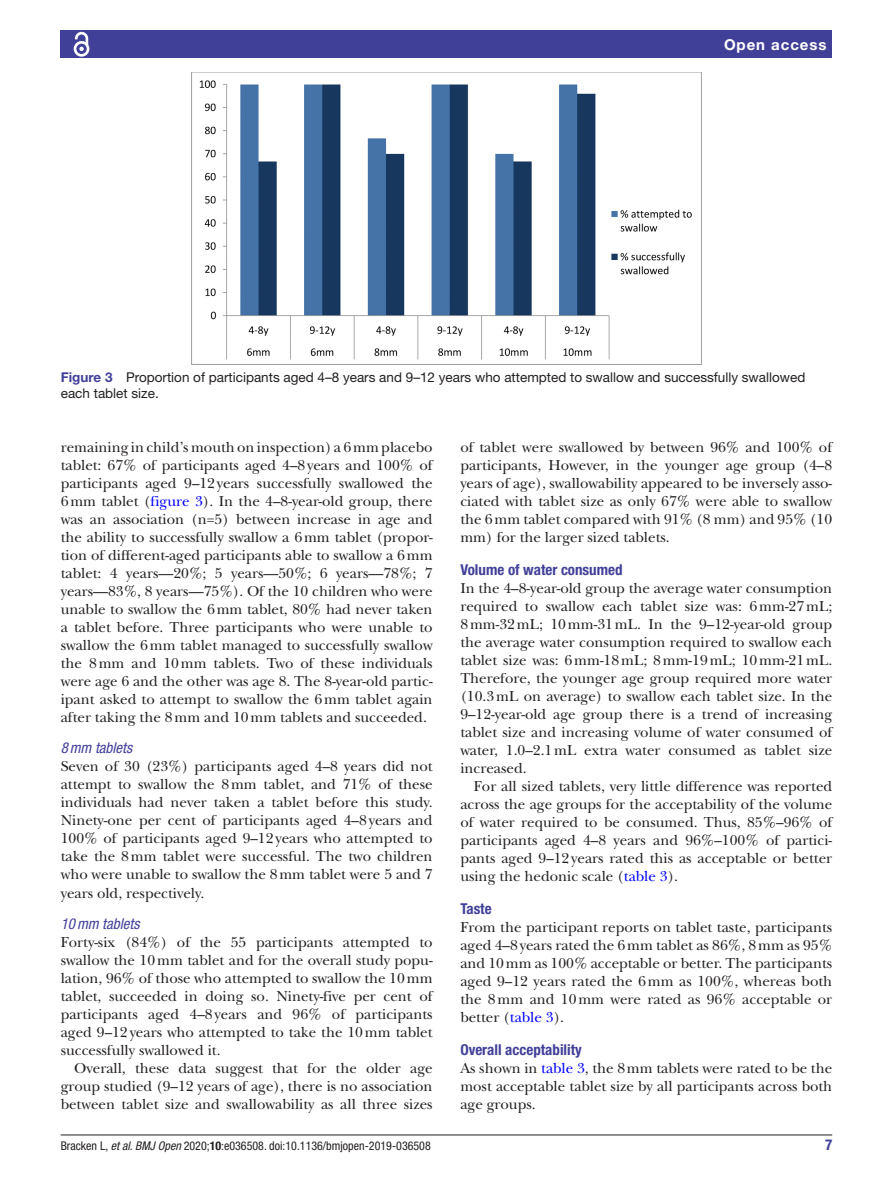
<style>
.page{position:relative;width:893px;height:1191px;background:#fff}
.page>*{position:absolute;margin:0;border:0;box-sizing:border-box;transform-origin:0 0}
.t1{font:15px/18px "New Baskerville";color:#231f20;text-align:justify}
.t2{font:700 condensed 15px "Helvetica Neue LT Std";color:#414099}
.t3{font:italic condensed 15px "Helvetica Neue LT Std";color:#414099}
.t4{font:700 15px "Helvetica Neue LT Std";letter-spacing:.065em;color:#fff}
.t5{font:13.5px/16.2px "Helvetica Neue LT Std";color:#231f20}
.t6{font:condensed 12px "Helvetica Neue LT Std";color:#231f20}
.s1{font-weight:700;color:#414099}
.s2{color:#00f}
.s3{font-style:italic}
.s4{font-weight:700}
</style>
<div class="page">
<hr style="left:61px;top:1134px;width:771px;height:1px;background:#231f20">
<div style="left:61px;top:31px;width:771px;height:27px;background:#414099"></div>
<svg style="left:73px;top:31px;width:17px;height:26px"></svg>
<img style="left:191px;top:73px;width:511px;height:291px">
<p class="t4" style="left:724px;top:35px;width:104px">Open access</p>
<p class="t5" style="left:61px;top:369px;width:746px"><span class="s1">Figure 3</span> Proportion of participants aged 4–8 years and 9–12 years who attempted to swallow and successfully swallowed each tablet size.</p>
<p class="t1" style="left:61px;top:438px;width:373px">remaining in child’s mouth on inspection) a 6mm placebo tablet: 67% of participants aged 4–8years and 100% of participants aged 9–12years successfully swallowed the 6mm tablet (<span class="s2">figure 3</span>). In the 4–8-year-old group, there was an association (n=5) between increase in age and the ability to successfully swallow a 6mm tablet (propor&shy;tion of different-aged participants able to swallow a 6mm tablet: 4 years—20%; 5 years—50%; 6 years—78%; 7 years—83%, 8 years—75%). Of the 10 children who were unable to swallow the 6mm tablet, 80% had never taken a tablet before. Three participants who were unable to swallow the 6mm tablet managed to successfully swallow the 8mm and 10mm tablets. Two of these individuals were age 6 and the other was age 8. The 8-year-old partic&shy;ipant asked to attempt to swallow the 6mm tablet again after taking the 8mm and 10mm tablets and succeeded.</p>
<p class="t3" style="left:61px;top:739px;width:73px">8mm tablets</p>
<p class="t1" style="left:61px;top:757px;width:373px">Seven of 30 (23%) participants aged 4–8 years did not attempt to swallow the 8mm tablet, and 71% of these individuals had never taken a tablet before this study.<br>Ninety-one per cent of participants aged 4–8years and 100% of participants aged 9–12years who attempted to take the 8mm tablet were successful. The two children who were unable to swallow the 8mm tablet were 5 and 7 years old, respectively.</p>
<p class="t3" style="left:61px;top:915px;width:80px">10mm tablets</p>
<p class="t1" style="left:61px;top:933px;width:373px">Forty-six (84%) of the 55 participants attempted to swallow the 10mm tablet and for the overall study popu&shy;lation, 96% of those who attempted to swallow the 10mm tablet, succeeded in doing so. Ninety-five per cent of participants aged 4–8years and 96% of participants aged 9–12years who attempted to take the 10mm tablet successfully swallowed it.</p>
<p class="t1" style="left:61px;top:1059px;width:373px;text-indent:14px">Overall, these data suggest that for the older age group studied (9–12 years of age), there is no association between tablet size and swallowability as all three sizes</p>
<p class="t1" style="left:460px;top:438px;width:373px">of tablet were swallowed by between 96% and 100% of participants, However, in the younger age group (4–8 years of age), swallowability appeared to be inversely asso&shy;ciated with tablet size as only 67% were able to swallow the 6mm tablet compared with 91% (8 mm) and 95% (10 mm) for the larger sized tablets.</p>
<p class="t2" style="left:460px;top:560px;width:164px">Volume of water consumed</p>
<p class="t1" style="left:460px;top:579px;width:373px">In the 4–8-year-old group the average water consumption required to swallow each tablet size was: 6mm-27mL; 8mm-32mL; 10mm-31mL. In the 9–12-year-old group the average water consumption required to swallow each tablet size was: 6mm-18mL; 8mm-19mL; 10mm-21mL.<br>Therefore, the younger age group required more water (10.3mL on average) to swallow each tablet size. In the 9–12-year-old age group there is a trend of increasing tablet size and increasing volume of water consumed of water, 1.0–2.1mL extra water consumed as tablet size increased.</p>
<p class="t1" style="left:460px;top:777px;width:373px;text-indent:13px">For all sized tablets, very little difference was reported across the age groups for the acceptability of the volume of water required to be consumed. Thus, 85%–96% of participants aged 4–8 years and 96%–100% of partici&shy;pants aged 9–12years rated this as acceptable or better using the hedonic scale (<span class="s2">table 3</span>).</p>
<p class="t2" style="left:460px;top:899px;width:33px">Taste</p>
<p class="t1" style="left:460px;top:918px;width:373px">From the participant reports on tablet taste, participants aged 4–8years rated the 6mm tablet as 86%, 8mm as 95% and 10mm as 100% acceptable or better. The participants aged 9–12 years rated the 6mm as 100%, whereas both the 8mm and 10mm were rated as 96% acceptable or better (<span class="s2">table 3</span>).</p>
<p class="t2" style="left:460px;top:1041px;width:123px">Overall acceptability</p>
<p class="t1" style="left:460px;top:1059px;width:373px">As shown in <span class="s2">table 3</span>, the 8mm tablets were rated to be the most acceptable tablet size by all participants across both age groups.</p>
<p class="t6" style="left:61px;top:1138px;width:372px">Bracken L, <span class="s3">et al</span>. <span class="s3">BMJ Open</span> 2020;<span class="s4">10</span>:e036508. doi:10.1136/bmjopen-2019-036508</p>
<p class="t2" style="left:825px;top:1135px;width:9px">7</p>
</div>
